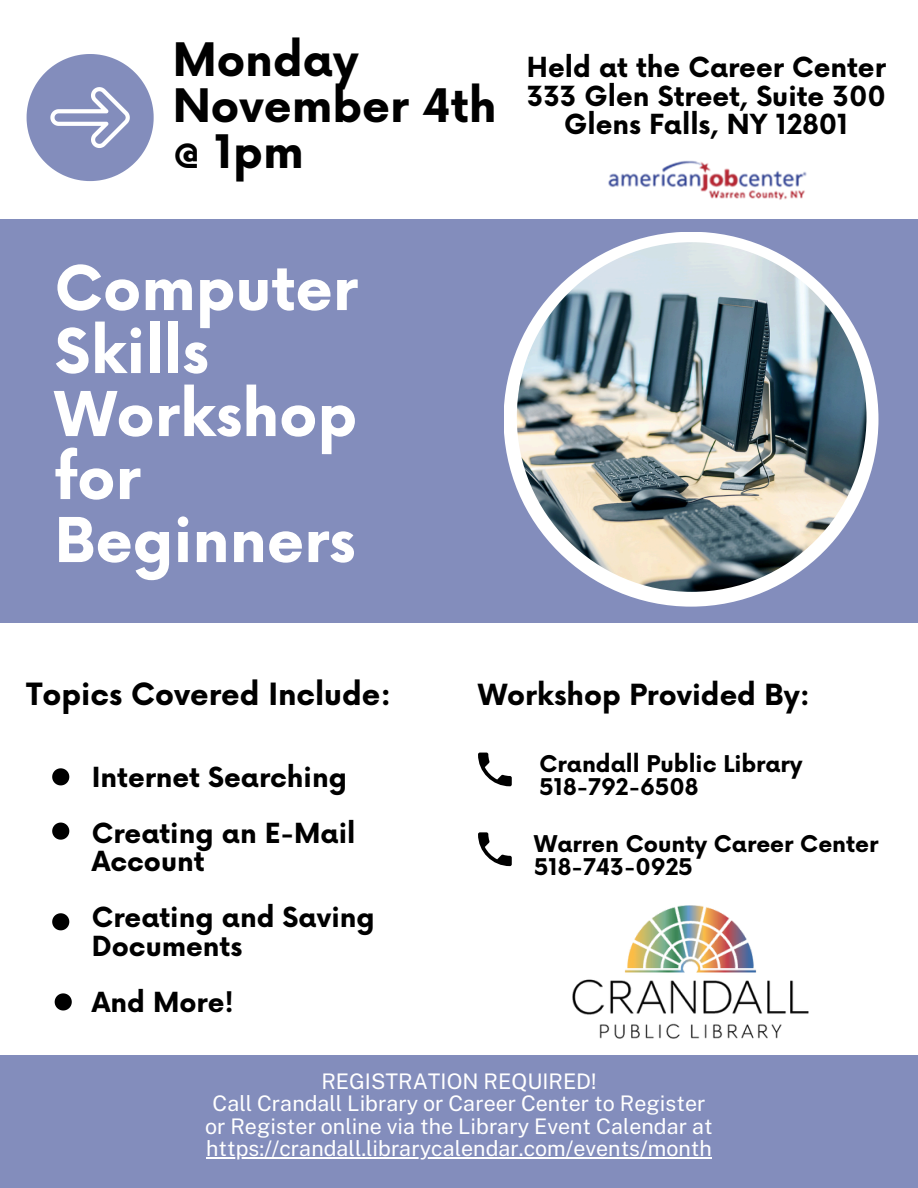
<style>
.page{position:relative;width:918px;height:1188px;background:#fff}
.page>*{position:absolute;margin:0;border:0;box-sizing:border-box;transform-origin:0 0}
.t1{font:700 60.15px/63px "Now";color:#fff}
.t2{font:700 45px/46.2px "Now";color:#000}
.t3{font:700 29.85px "Now";color:#000}
.t4{font:700 28.35px "Now";color:#000}
.t5{font:700 27px/28.2px "Now";color:#000}
.t6{font:700 22.5px/22.5px "Now";color:#000}
.t7{font:21.45px "Public Sans";color:#fff}
</style>
<div class="page">
<div style="left:0;top:1056px;width:918px;height:132px;background:#838dbc"></div>
<div style="left:0;top:220px;width:918px;height:403px;background:#838dbc"></div>
<svg style="left:52px;top:768px;width:17px;height:17px"></svg>
<svg style="left:52px;top:823px;width:17px;height:16px"></svg>
<svg style="left:52px;top:913px;width:17px;height:17px"></svg>
<svg style="left:55px;top:993px;width:17px;height:17px"></svg>
<svg style="left:478px;top:753px;width:34px;height:33px"></svg>
<svg style="left:478px;top:832px;width:34px;height:34px"></svg>
<svg style="left:27px;top:54px;width:127px;height:127px"></svg>
<img style="left:608px;top:160px;width:199px;height:40px">
<img style="left:573px;top:905px;width:236px;height:133px">
<div style="left:504px;top:232px;width:374px;height:375px;background:#fff;border-radius:50%"></div>
<img style="left:517px;top:242px;width:349px;height:350px;border-radius:50%">
<hr style="left:206px;top:1158px;width:506px;height:1px;background:#fff">
<p class="t2" style="left:173px;top:39px;width:326px">Monday<br>November 4th @ 1pm</p>
<p class="t1" style="left:55px;top:261px;width:304px">Computer<br>Skills<br>Workshop for<br>Beginners</p>
<h3 class="t5" style="left:527px;top:55px;width:361px;text-align:center">Held at the Career Center<br>333 Glen Street, Suite 300<br>Glens Falls, NY 12801</h3>
<p class="t3" style="left:27px;top:679px;width:366px">Topics Covered Include:</p>
<h1 class="t4" style="left:478px;top:680px;width:334px">Workshop Provided By:</h1>
<h3 class="t5" style="left:92px;top:765px;width:257px">Internet Searching</h3>
<h3 class="t5" style="left:92px;top:821px;width:265px">Creating an E-Mail<br>Account</h3>
<p class="t5" style="left:92px;top:905px;width:284px">Creating and Saving<br>Documents</p>
<p class="t5" style="left:92px;top:990px;width:144px">And More!</p>
<p class="t6" style="left:540px;top:754px;width:265px">Crandall Public Library<br>518-792-6508</p>
<h3 class="t6" style="left:534px;top:834px;width:346px">Warren County Career Center<br>518-743-0925</h3>
<h3 class="t7" style="left:321px;top:1069px;width:277px">REGISTRATION REQUIRED!</h3>
<h3 class="t7" style="left:213px;top:1091px;width:494px">Call Crandall Library or Career Center to Register</h3>
<p class="t7" style="left:205px;top:1114px;width:509px">or Register online via the Library Event Calendar at</p>
<h4 class="t7" style="left:206px;top:1136px;width:507px">https://crandall.librarycalendar.com/events/month</h4>
</div>
